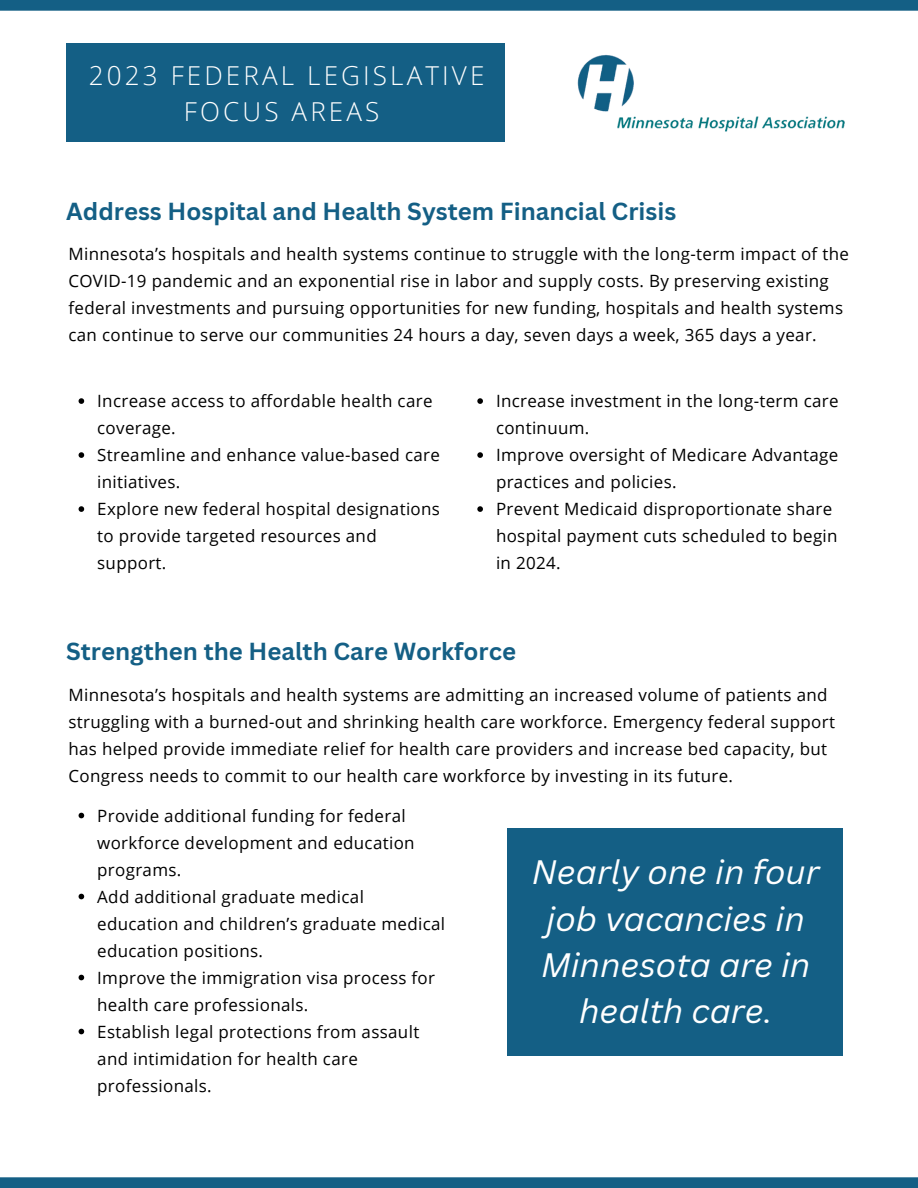
<style>
.page{position:relative;width:918px;height:1188px;background:#fff}
.page>*{position:absolute;margin:0;border:0;box-sizing:border-box;transform-origin:0 0}
.t1{font:italic 33px/46.2px "Canva Sans";color:#fff;text-align:center}
.t2{font:300 26.1px/36px "Open Sans";letter-spacing:.12em;color:#fff;text-align:center}
.t3{font:700 24px "Canva Sans";color:#145f85}
.t4{font:16.95px/27px "Open Sans";letter-spacing:.02em;color:#000}
</style>
<div class="page">
<div style="left:0;top:0;width:918px;height:11px;background:#145f85"></div>
<div style="left:66px;top:43px;width:439px;height:99px;background:#145f85"></div>
<svg style="left:79px;top:813px;width:5px;height:5px"></svg>
<svg style="left:79px;top:894px;width:5px;height:5px"></svg>
<svg style="left:79px;top:975px;width:5px;height:5px"></svg>
<svg style="left:79px;top:1029px;width:5px;height:5px"></svg>
<div style="left:0;top:1177px;width:918px;height:11px;background:#145f85"></div>
<div style="left:507px;top:828px;width:336px;height:228px;background:#145f85"></div>
<svg style="left:79px;top:398px;width:5px;height:6px"></svg>
<svg style="left:79px;top:452px;width:5px;height:6px"></svg>
<svg style="left:79px;top:506px;width:5px;height:6px"></svg>
<svg style="left:477px;top:398px;width:6px;height:6px"></svg>
<svg style="left:477px;top:452px;width:6px;height:6px"></svg>
<svg style="left:477px;top:506px;width:6px;height:6px"></svg>
<img style="left:577px;top:54px;width:268px;height:78px">
<h2 class="t2" style="left:89px;top:57px;width:397px">2023 FEDERAL LEGISLATIVE<br>FOCUS AREAS</h2>
<h3 class="t3" style="left:66px;top:195px;width:612px">Address Hospital and Health System Financial Crisis</h3>
<p class="t4" style="left:68px;top:240px;width:782px">Minnesota’s hospitals and health systems continue to struggle with the long-term impact of the COVID-19 pandemic and an exponential rise in labor and supply costs. By preserving existing federal investments and pursuing opportunities for new funding, hospitals and health systems can continue to serve our communities 24 hours a day, seven days a week, 365 days a year.</p>
<p class="t4" style="left:97px;top:387px;width:344px">Increase access to affordable health care coverage.<br>Streamline and enhance value-based care initiatives.<br>Explore new federal hospital designations to provide targeted resources and support.</p>
<p class="t4" style="left:496px;top:387px;width:344px">Increase investment in the long-term care continuum.<br>Improve oversight of Medicare Advantage practices and policies.<br>Prevent Medicaid disproportionate share hospital payment cuts scheduled to begin in 2024.</p>
<h3 class="t3" style="left:66px;top:634px;width:451px">Strengthen the Health Care Workforce</h3>
<p class="t4" style="left:68px;top:681px;width:768px">Minnesota’s hospitals and health systems are admitting an increased volume of patients and struggling with a burned-out and shrinking health care workforce. Emergency federal support has helped provide immediate relief for health care providers and increase bed capacity, but Congress needs to commit to our health care workforce by investing in its future.</p>
<p class="t4" style="left:97px;top:802px;width:349px">Provide additional funding for federal workforce development and education programs.<br>Add additional graduate medical education and children’s graduate medical education positions.<br>Improve the immigration visa process for health care professionals.<br>Establish legal protections from assault and intimidation for health care professionals.</p>
<h1 class="t1" style="left:532px;top:849px;width:289px">Nearly one in four job vacancies in<br>Minnesota are in health care.</h1>
</div>
